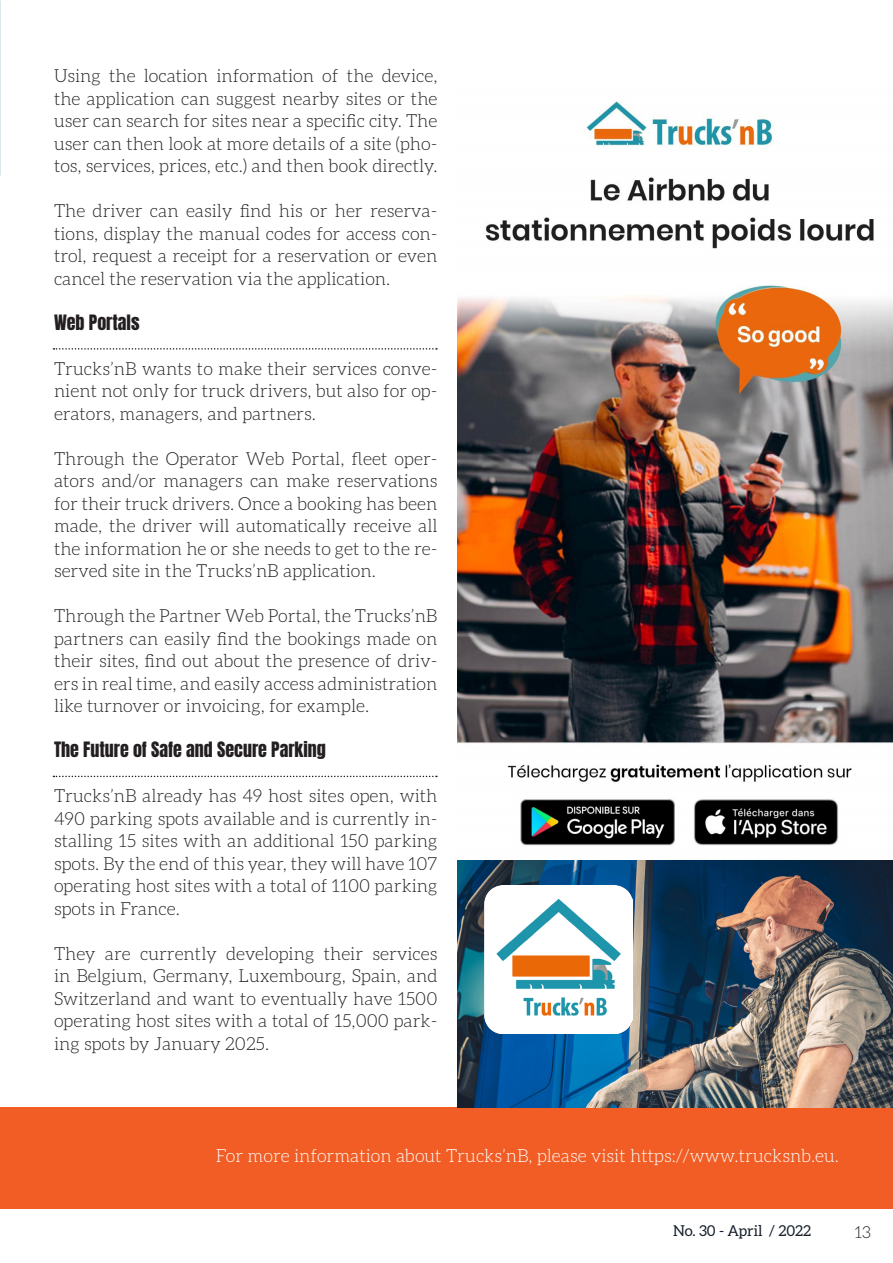
<style>
.page{position:relative;width:893px;height:1263px;background:#fff}
.page>*{position:absolute;margin:0;border:0;box-sizing:border-box;transform-origin:0 0}
.t1{font:300 18px/22.5px "Aleo";color:#231f20;text-align:justify}
.t2{font:300 18px "Aleo";color:#fff}
.t3{font:18px "Anton";color:#231f20}
.t4{font:300 16.5px "Aleo";color:#231f20}
.t5{font:15px "Aleo";color:#17202b}
</style>
<div class="page">
<div style="left:0;top:1107px;width:893px;height:102px;background:#f15d24"></div>
<img style="left:457px;top:100px;width:436px;height:1007px">
<svg style="left:53px;top:348px;width:384px;height:2px"></svg>
<svg style="left:53px;top:776px;width:384px;height:1px"></svg>
<img style="left:484px;top:885px;width:149px;height:148px">
<p class="t1" style="left:54px;top:64px;width:385px">Using the location information of the device, the application can suggest nearby sites or the user can search for sites near a specific city. The user can then look at more details of a site (pho&shy;tos, services, prices, etc.) and then book directly.</p>
<p class="t1" style="left:54px;top:199px;width:385px">The driver can easily find his or her reserva&shy;tions, display the manual codes for access con&shy;trol, request a receipt for a reservation or even cancel the reservation via the application.</p>
<p class="t3" style="left:54px;top:313px;width:87px">Web Portals</p>
<p class="t1" style="left:54px;top:357px;width:385px">Trucks’nB wants to make their services conve&shy;nient not only for truck drivers, but also for op&shy;erators, managers, and partners.</p>
<p class="t1" style="left:54px;top:447px;width:385px">Through the Operator Web Portal, fleet oper&shy;ators and/or managers can make reservations for their truck drivers. Once a booking has been made, the driver will automatically receive all the information he or she needs to get to the re&shy;served site in the Trucks’nB application.</p>
<p class="t1" style="left:54px;top:604px;width:385px">Through the Partner Web Portal, the Trucks’nB partners can easily find the bookings made on their sites, find out about the presence of driv&shy;ers in real time, and easily access administration like turnover or invoicing, for example.</p>
<p class="t3" style="left:54px;top:740px;width:273px">The Future of Safe and Secure Parking</p>
<p class="t1" style="left:54px;top:784px;width:385px">Trucks’nB already has 49 host sites open, with 490 parking spots available and is currently in&shy;stalling 15 sites with an additional 150 parking spots. By the end of this year, they will have 107 operating host sites with a total of 1100 parking spots in France.</p>
<p class="t1" style="left:54px;top:942px;width:385px">They are currently developing their services in Belgium, Germany, Luxembourg, Spain, and Switzerland and want to eventually have 1500 operating host sites with a total of 15,000 park&shy;ing spots by January 2025.</p>
<p class="t2" style="left:216px;top:1146px;width:625px">For more information about Trucks’nB, please visit https://www.trucksnb.eu.</p>
<p class="t5" style="left:673px;top:1222px;width:140px">No. 30 - April / 2022</p>
<p class="t4" style="left:855px;top:1223px;width:18px">13</p>
</div>
